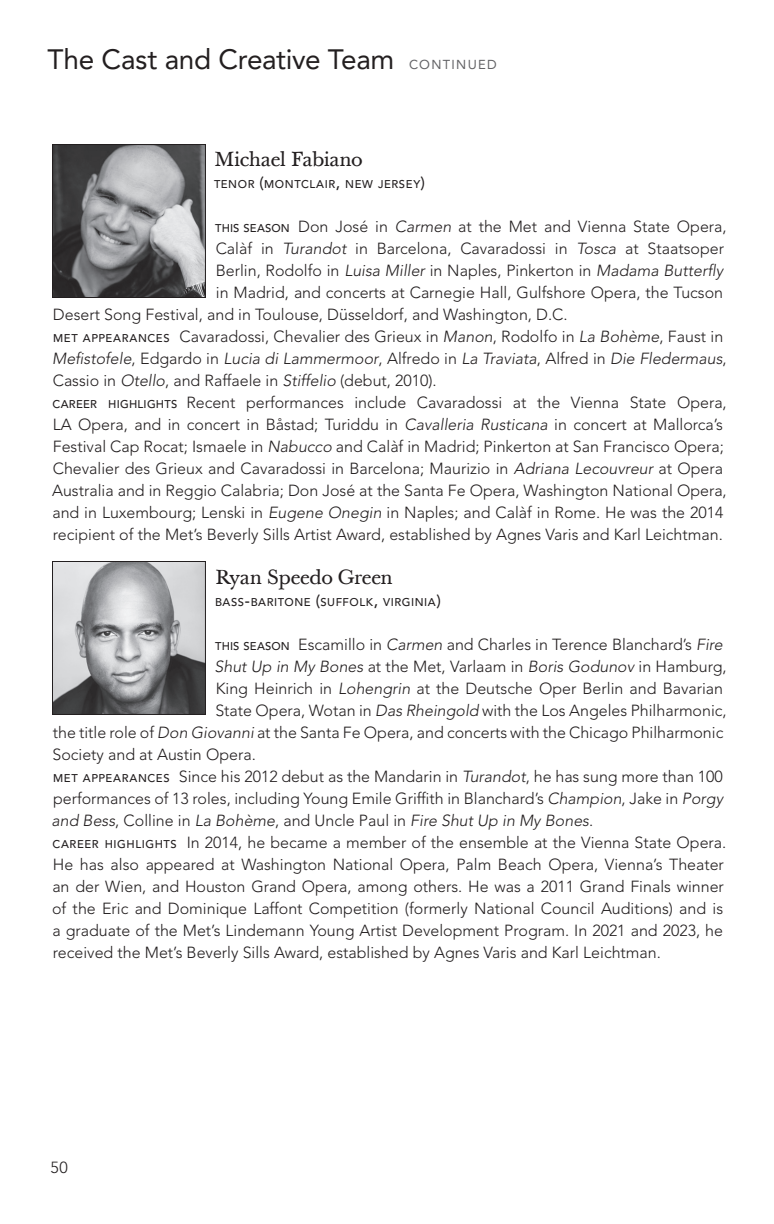
<style>
.page{position:relative;width:774px;height:1224px;background:#fff}
.page>*{position:absolute;margin:0;border:0;box-sizing:border-box;transform-origin:0 0}
.t1{font:28px "Avenir LT Pro";letter-spacing:-.01em;color:#231f20}
.t2{font:20px "Baskerville Ten";letter-spacing:-.02em;color:#231f20}
.t3{font:300 16px "Avenir LT Pro";color:#231f20}
.t4{font:italic 300 16px "Avenir LT Pro";color:#231f20}
.t5{font:500 11.2px "Avenir LT Pro";letter-spacing:.05em;color:#231f20}
.s1{font-size:13px;color:#636366}
.s2{font-size:16px}
.s3{font-weight:500;font-size:11.2px}
.s4{font-style:italic}
.s5{font-style:normal}
</style>
<div class="page">
<img style="left:54px;top:146px;width:150px;height:150px">
<div style="left:52px;top:144px;width:154px;height:154px;border:1px solid #231f20"></div>
<img style="left:54px;top:563px;width:150px;height:150px">
<div style="left:52px;top:561px;width:154px;height:154px;border:1px solid #231f20"></div>
<h1 class="t1" style="left:48px;top:42px;width:451px">The Cast and Creative Team <span class="s1">CONTINUED</span></h1>
<p class="t2" style="left:214px;top:147px;width:150px">Michael Fabiano</p>
<p class="t5" style="left:214px;top:177px;width:212px">TENOR <span class="s2">(</span>MONTCLAIR<span class="s2">,</span> NEW JERSEY<span class="s2">)</span></p>
<p class="t3" style="left:215px;top:217px;width:513px"><span class="s3">THIS SEASON</span> Don José in <span class="s4">Carmen</span> at the Met and Vienna State Opera,</p>
<p class="t3" style="left:216px;top:239px;width:510px">Calàf in <span class="s4">Turandot</span> in Barcelona, Cavaradossi in <span class="s4">Tosca</span> at Staatsoper</p>
<p class="t3" style="left:216px;top:261px;width:509px">Berlin, Rodolfo in <span class="s4">Luisa Miller</span> in Naples, Pinkerton in <span class="s4">Madama Butterfly</span></p>
<p class="t3" style="left:216px;top:283px;width:509px">in Madrid, and concerts at Carnegie Hall, Gulfshore Opera, the Tucson</p>
<p class="t3" style="left:53px;top:305px;width:516px">Desert Song Festival, and in Toulouse, Düsseldorf, and Washington, D.C.</p>
<p class="t3" style="left:53px;top:327px;width:672px"><span class="s3">MET APPEARANCES</span> Cavaradossi, Chevalier des Grieux in <span class="s4">Manon</span>, Rodolfo in <span class="s4">La Bohème</span>, Faust in</p>
<p class="t4" style="left:52px;top:349px;width:676px">Mefistofele<span class="s5">, Edgardo in</span> Lucia di Lammermoor<span class="s5">, Alfredo in</span> La Traviata<span class="s5">, Alfred in</span> Die Fledermaus<span class="s5">,</span></p>
<p class="t3" style="left:53px;top:371px;width:386px">Cassio in <span class="s4">Otello</span>, and Raffaele in <span class="s4">Stiffelio</span> (debut, 2010).</p>
<p class="t3" style="left:53px;top:393px;width:676px"><span class="s3">CAREER HIGHLIGHTS</span> Recent performances include Cavaradossi at the Vienna State Opera,</p>
<p class="t3" style="left:53px;top:415px;width:672px">LA Opera, and in concert in Båstad; Turiddu in <span class="s4">Cavalleria Rusticana</span> in concert at Mallorca’s</p>
<p class="t3" style="left:53px;top:437px;width:673px">Festival Cap Rocat; Ismaele in <span class="s4">Nabucco</span> and Calàf in Madrid; Pinkerton at San Francisco Opera;</p>
<p class="t3" style="left:53px;top:459px;width:672px">Chevalier des Grieux and Cavaradossi in Barcelona; Maurizio in <span class="s4">Adriana Lecouvreur</span> at Opera</p>
<p class="t3" style="left:52px;top:481px;width:676px">Australia and in Reggio Calabria; Don José at the Santa Fe Opera, Washington National Opera,</p>
<p class="t3" style="left:52px;top:503px;width:673px">and in Luxembourg; Lenski in <span class="s4">Eugene Onegin</span> in Naples; and Calàf in Rome. He was the 2014</p>
<p class="t3" style="left:53px;top:525px;width:671px">recipient of the Met’s Beverly Sills Artist Award, established by Agnes Varis and Karl Leichtman.</p>
<p class="t2" style="left:215px;top:565px;width:179px">Ryan Speedo Green</p>
<p class="t5" style="left:215px;top:595px;width:227px">BASS<span class="s2">-</span>BARITONE <span class="s2">(</span>SUFFOLK<span class="s2">,</span> VIRGINIA<span class="s2">)</span></p>
<p class="t3" style="left:215px;top:635px;width:509px"><span class="s3">THIS SEASON</span> Escamillo in <span class="s4">Carmen</span> and Charles in Terence Blanchard’s <span class="s4">Fire</span></p>
<p class="t3" style="left:215px;top:657px;width:514px"><span class="s4">Shut Up in My Bones</span> at the Met, Varlaam in <span class="s4">Boris Godunov</span> in Hamburg,</p>
<p class="t3" style="left:216px;top:679px;width:509px">King Heinrich in <span class="s4">Lohengrin</span> at the Deutsche Oper Berlin and Bavarian</p>
<p class="t3" style="left:215px;top:701px;width:513px">State Opera, Wotan in <span class="s4">Das Rheingold</span> with the Los Angeles Philharmonic,</p>
<p class="t3" style="left:53px;top:723px;width:672px">the title role of <span class="s4">Don Giovanni</span> at the Santa Fe Opera, and concerts with the Chicago Philharmonic</p>
<p class="t3" style="left:52px;top:745px;width:205px">Society and at Austin Opera.</p>
<p class="t3" style="left:53px;top:767px;width:671px"><span class="s3">MET APPEARANCES</span> Since his 2012 debut as the Mandarin in <span class="s4">Turandot</span>, he has sung more than 100</p>
<p class="t3" style="left:53px;top:789px;width:672px">performances of 13 roles, including Young Emile Griffith in Blanchard’s <span class="s4">Champion</span>, Jake in <span class="s4">Porgy</span></p>
<p class="t4" style="left:52px;top:811px;width:543px">and Bess<span class="s5">, Colline in</span> La Bohème<span class="s5">, and Uncle Paul in</span> Fire Shut Up in My Bones<span class="s5">.</span></p>
<p class="t3" style="left:53px;top:833px;width:675px"><span class="s3">CAREER HIGHLIGHTS</span> In 2014, he became a member of the ensemble at the Vienna State Opera.</p>
<p class="t3" style="left:53px;top:855px;width:673px">He has also appeared at Washington National Opera, Palm Beach Opera, Vienna’s Theater</p>
<p class="t3" style="left:52px;top:877px;width:673px">an der Wien, and Houston Grand Opera, among others. He was a 2011 Grand Finals winner</p>
<p class="t3" style="left:52px;top:899px;width:673px">of the Eric and Dominique Laffont Competition (formerly National Council Auditions) and is</p>
<p class="t3" style="left:52px;top:921px;width:672px">a graduate of the Met’s Lindemann Young Artist Development Program. In 2021 and 2023, he</p>
<p class="t3" style="left:53px;top:943px;width:609px">received the Met’s Beverly Sills Award, established by Agnes Varis and Karl Leichtman.</p>
<p class="t3" style="left:51px;top:1158px;width:19px">50</p>
</div>
